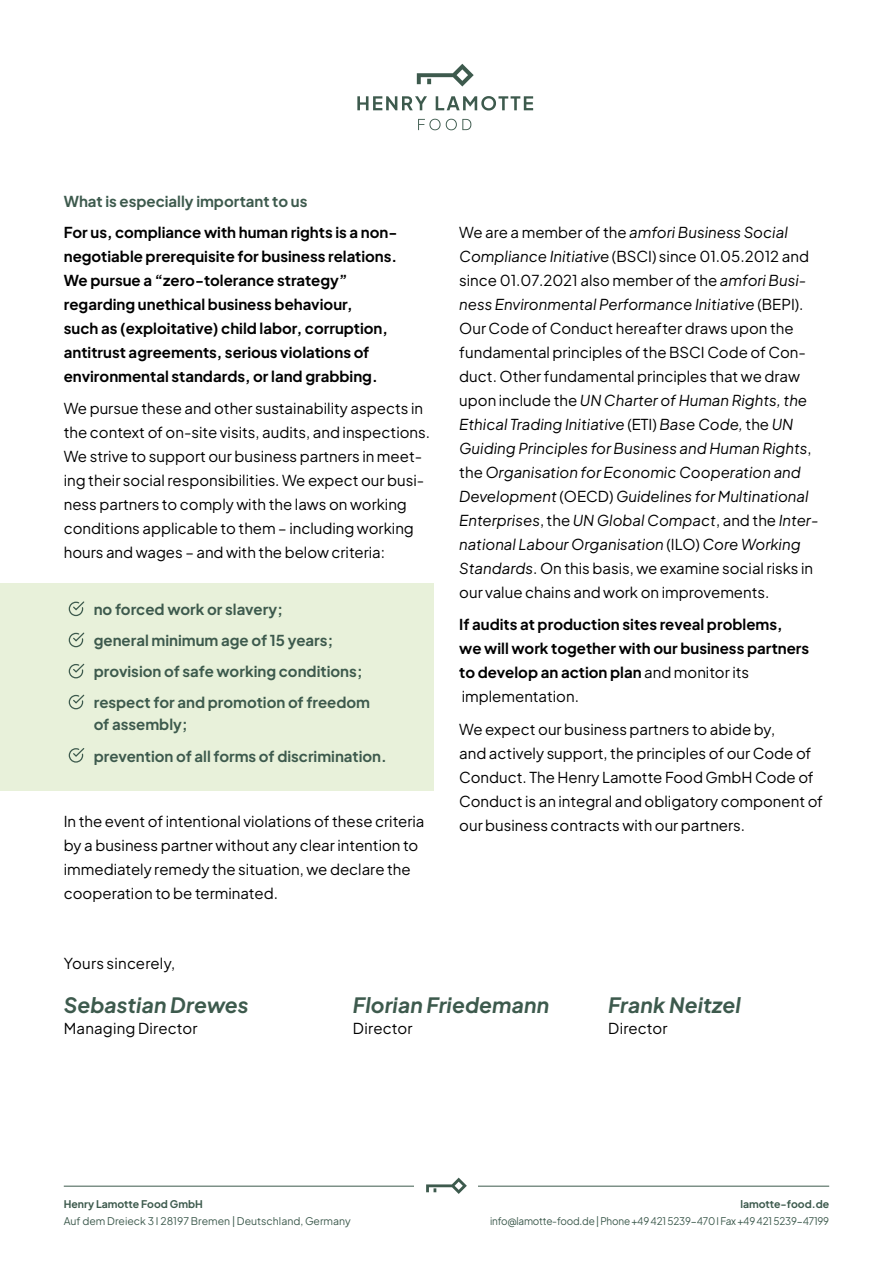
<style>
.page{position:relative;width:893px;height:1263px;background:#fff}
.page>*{position:absolute;margin:0;border:0;box-sizing:border-box;transform-origin:0 0}
.t1{font:italic 700 21px "Plus Jakarta Sans";letter-spacing:.005em;color:#3d5a4d}
.t2{font:15px/24px "Plus Jakarta Sans";color:#000}
.t3{font:italic 15px/24px "Plus Jakarta Sans";color:#000}
.t4{font:700 15px/24px "Plus Jakarta Sans";color:#000}
.t5{font:700 15px/31px "Plus Jakarta Sans";color:#3d5a4d}
.t6{font:10.5px "Plus Jakarta Sans";letter-spacing:-.02em;color:#3d5a4d;scale:.95 1}
.t7{font:10.5px "Plus Jakarta Sans";color:#3d5a4d}
.t8{font:700 10.5px "Plus Jakarta Sans";color:#3d5a4d}
.s1{font-style:normal}
.s2{font-weight:400}
</style>
<div class="page">
<hr style="left:64px;top:1186px;width:765px;height:1px;background:#3d5a4d">
<div style="left:415px;top:1173px;width:63px;height:51px;background:#fff"></div>
<svg style="left:426px;top:1177px;width:41px;height:17px"></svg>
<div style="left:0;top:583px;width:434px;height:207px;background:#e8f1da"></div>
<svg style="left:418px;top:119px;width:53px;height:11px"></svg>
<svg style="left:357px;top:96px;width:70px;height:14px"></svg>
<svg style="left:436px;top:96px;width:97px;height:15px"></svg>
<svg style="left:417px;top:64px;width:57px;height:23px"></svg>
<svg style="left:68px;top:601px;width:17px;height:16px"></svg>
<svg style="left:68px;top:632px;width:17px;height:16px"></svg>
<svg style="left:68px;top:663px;width:17px;height:16px"></svg>
<svg style="left:68px;top:694px;width:17px;height:16px"></svg>
<svg style="left:68px;top:748px;width:17px;height:15px"></svg>
<p class="t5" style="left:64px;top:184px;width:245px">What is especially important to us</p>
<p class="t4" style="left:64px;top:218px;width:335px">For us, compliance with human rights is a non&shy;negotiable prerequisite for business relations.<br>We pursue a “zero-tolerance strategy” regarding unethical business behaviour,<br>such as (exploitative) child labor, corruption, antitrust agreements, serious violations of environmental standards, or land grabbing.</p>
<p class="t2" style="left:64px;top:395px;width:368px">We pursue these and other sustainability aspects in the context of on-site visits, audits, and inspections.<br>We strive to support our business partners in meet&shy;ing their social responsibilities. We expect our busi&shy;ness partners to comply with the laws on working conditions applicable to them – including working hours and wages – and with the below criteria:</p>
<p class="t5" style="left:94px;top:592px;width:278px">no forced work or slavery;<br>general minimum age of 15 years; provision of safe working conditions; respect for and promotion of freedom</p>
<p class="t5" style="left:94px;top:708px;width:295px">of assembly;<br>prevention of all forms of discrimination.</p>
<p class="t2" style="left:64px;top:808px;width:362px">In the event of intentional violations of these criteria by a business partner without any clear intention to immediately remedy the situation, we declare the cooperation to be terminated.</p>
<p class="t3" style="left:459px;top:218px;width:361px"><span class="s1">We are a member of the</span> amfori Business Social Compliance Initiative <span class="s1">(BSCI) since 01.05.2012 and since 01.07.2021 also member of the</span> amfori Busi&shy;ness Environmental Performance Initiative <span class="s1">(BEPI).<br>Our Code of Conduct hereafter draws upon the fundamental principles of the BSCI Code of Con&shy;duct. Other fundamental principles that we draw upon include the</span> UN Charter of Human Rights, the Ethical Trading Initiative <span class="s1">(ETI)</span> Base Code, <span class="s1">the</span> UN Guiding Principles for Business and Human Rights<span class="s1">, the</span> Organisation for Economic Cooperation and Development <span class="s1">(OECD)</span> Guidelines for Multinational Enterprises<span class="s1">, the</span> UN Global Compact<span class="s1">, and the</span> Inter&shy;national Labour Organisation <span class="s1">(ILO)</span> Core Working Standards<span class="s1">. On this basis, we examine social risks in our value chains and work on improvements.</span></p>
<p class="t4" style="left:459px;top:611px;width:351px">If audits at production sites reveal problems,<br>we will work together with our business partners to develop an action plan <span class="s2">and monitor its implementation.</span></p>
<p class="t2" style="left:459px;top:715px;width:365px">We expect our business partners to abide by,<br>and actively support, the principles of our Code of Conduct. The Henry Lamotte Food GmbH Code of Conduct is an integral and obligatory component of our business contracts with our partners.</p>
<p class="t2" style="left:64px;top:950px;width:113px">Yours sincerely,</p>
<h1 class="t1" style="left:64px;top:986px;width:186px">Sebastian Drewes</h1>
<h1 class="t1" style="left:353px;top:986px;width:198px">Florian Friedemann</h1>
<p class="t2" style="left:64px;top:1015px;width:135px">Managing Director</p>
<p class="t2" style="left:353px;top:1015px;width:61px">Director</p>
<h1 class="t1" style="left:608px;top:986px;width:134px">Frank Neitzel</h1>
<p class="t2" style="left:608px;top:1015px;width:61px">Director</p>
<p class="t8" style="left:64px;top:1195px;width:141px">Henry Lamotte Food GmbH</p>
<p class="t7" style="left:64px;top:1212px;width:288px">Auf dem Dreieck 3 I 28197 Bremen | Deutschland, Germany</p>
<p class="t8" style="left:740px;top:1195px;width:90px">lamotte-food.de</p>
<p class="t6" style="left:490px;top:1212px;width:358px">info@lamotte-food.de | Phone +49 421 5239-470 I Fax +49 421 5239-47199</p>
</div>
